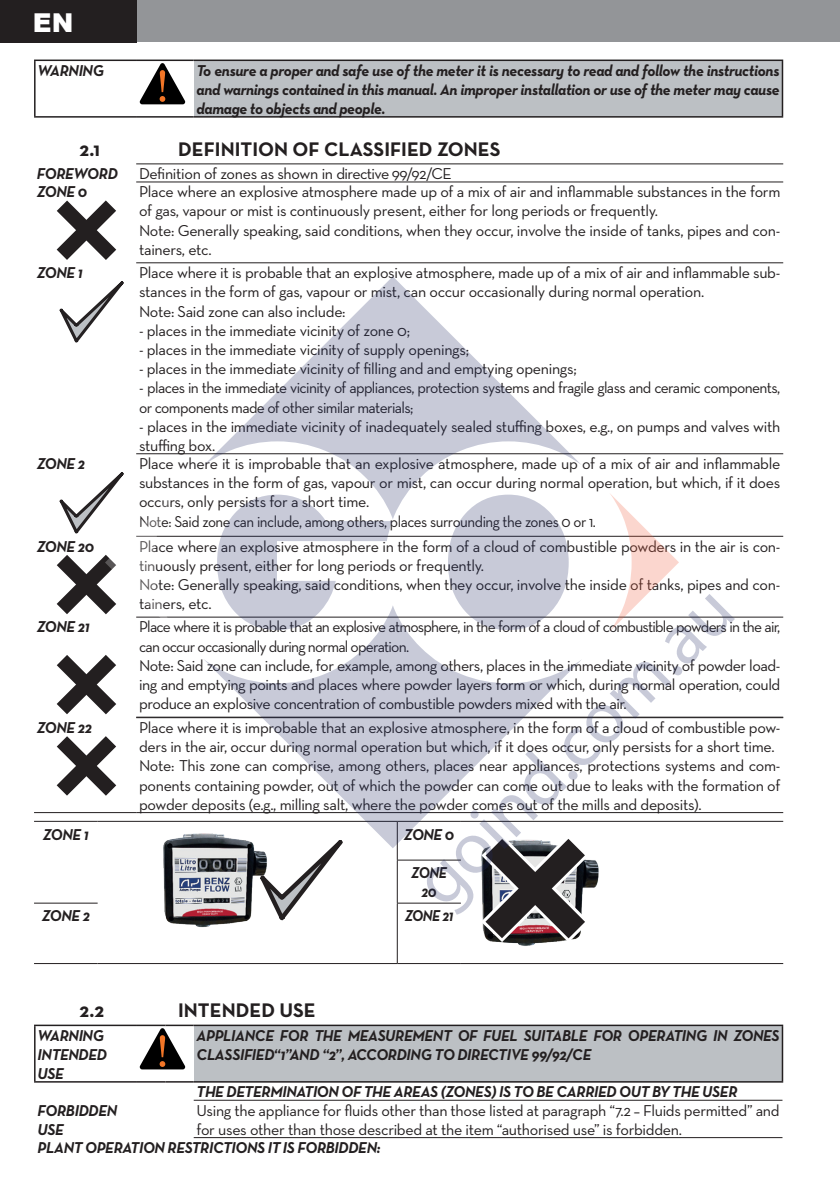
<style>
.page{position:relative;width:840px;height:1191px;background:#fff}
.page>*{position:absolute;margin:0;border:0;box-sizing:border-box;transform-origin:0 0}
.t1{font:900 26px "Arial";color:#fff}
.t2{font:700 20px "Neutraface Text";color:#231f20}
.t3{font:16px/19.2px "Neutraface Text";letter-spacing:-.02em;color:#231f20}
.t4{font:italic 700 16px/19.2px "Neutraface Text";letter-spacing:-.02em;color:#231f20;scale:.95 1}
.t5{font:16px/19.2px "Neutraface Text";letter-spacing:-.04em;color:#231f20}
.t6{font:italic 700 16px/19.2px "Neutraface Text";letter-spacing:-.02em;color:#231f20;text-align:center;scale:.89 1}
</style>
<div class="page">
<div style="left:0;top:0;width:839px;height:42px;background:#939598"></div>
<div style="left:0;top:0;width:137px;height:42px;background:#231f20"></div>
<div style="left:194px;top:60px;width:588px;height:57px;background:#bcc0c4"></div>
<hr style="left:34px;top:60px;width:103px;height:1px;background:#231f20">
<hr style="left:34px;top:61px;width:2px;height:55px;background:#231f20">
<hr style="left:137px;top:60px;width:57px;height:1px;background:#231f20">
<hr style="left:194px;top:60px;width:588px;height:1px;background:#231f20">
<hr style="left:781px;top:61px;width:1px;height:55px;background:#231f20">
<hr style="left:34px;top:116px;width:103px;height:2px;background:#231f20">
<hr style="left:137px;top:116px;width:57px;height:2px;background:#231f20">
<hr style="left:194px;top:116px;width:588px;height:2px;background:#231f20">
<svg style="left:140px;top:63px;width:45px;height:41px"></svg>
<hr style="left:136px;top:163px;width:646px;height:1px;background:#231f20">
<hr style="left:136px;top:182px;width:646px;height:1px;background:#231f20">
<hr style="left:136px;top:262px;width:646px;height:1px;background:#231f20">
<hr style="left:136px;top:453px;width:646px;height:1px;background:#231f20">
<hr style="left:136px;top:536px;width:646px;height:1px;background:#231f20">
<hr style="left:136px;top:617px;width:646px;height:1px;background:#231f20">
<svg style="left:56px;top:200px;width:61px;height:60px"></svg>
<svg style="left:59px;top:281px;width:65px;height:62px"></svg>
<svg style="left:56px;top:655px;width:60px;height:60px"></svg>
<hr style="left:34px;top:812px;width:102px;height:1px;background:#231f20">
<hr style="left:136px;top:717px;width:646px;height:1px;background:#231f20">
<hr style="left:136px;top:812px;width:646px;height:1px;background:#231f20">
<svg style="left:56px;top:736px;width:61px;height:60px"></svg>
<hr style="left:34px;top:821px;width:64px;height:1px;background:#231f20">
<hr style="left:98px;top:821px;width:299px;height:1px;background:#231f20">
<hr style="left:98px;top:963px;width:299px;height:1px;background:#231f20">
<hr style="left:460px;top:821px;width:322px;height:1px;background:#231f20">
<hr style="left:460px;top:963px;width:322px;height:1px;background:#231f20">
<hr style="left:397px;top:859px;width:63px;height:1px;background:#231f20">
<hr style="left:34px;top:902px;width:64px;height:1px;background:#231f20">
<hr style="left:34px;top:963px;width:64px;height:1px;background:#231f20">
<hr style="left:397px;top:902px;width:63px;height:1px;background:#231f20">
<hr style="left:397px;top:963px;width:63px;height:1px;background:#231f20">
<hr style="left:397px;top:821px;width:1px;height:39px;background:#231f20">
<hr style="left:397px;top:860px;width:1px;height:43px;background:#231f20">
<hr style="left:397px;top:903px;width:1px;height:60px;background:#231f20">
<img style="left:163px;top:833px;width:95px;height:95px">
<svg style="left:258px;top:848px;width:81px;height:73px"></svg>
<div style="left:194px;top:1025px;width:588px;height:56px;background:#bcc0c4"></div>
<hr style="left:34px;top:1024px;width:103px;height:2px;background:#231f20">
<hr style="left:34px;top:1026px;width:2px;height:55px;background:#231f20">
<hr style="left:137px;top:1024px;width:28px;height:2px;background:#231f20">
<hr style="left:165px;top:1024px;width:29px;height:2px;background:#231f20">
<hr style="left:194px;top:1024px;width:588px;height:2px;background:#231f20">
<hr style="left:781px;top:1026px;width:1px;height:55px;background:#231f20">
<hr style="left:34px;top:1081px;width:103px;height:1px;background:#231f20">
<svg style="left:137px;top:1081px;width:57px;height:1px"></svg>
<hr style="left:194px;top:1081px;width:588px;height:1px;background:#231f20">
<hr style="left:194px;top:1100px;width:588px;height:1px;background:#231f20">
<hr style="left:194px;top:1137px;width:588px;height:1px;background:#231f20">
<svg style="left:140px;top:1028px;width:45px;height:41px"></svg>
<svg style="left:203px;top:276px;width:378px;height:243px"></svg>
<svg style="left:203px;top:606px;width:221px;height:242px"></svg>
<svg style="left:217px;top:494px;width:175px;height:136px"></svg>
<svg style="left:56px;top:472px;width:121px;height:146px"></svg>
<svg style="left:424px;top:493px;width:310px;height:450px"></svg>
<h1 class="t1" style="left:33px;top:3px;width:42px">EN</h1>
<p class="t4" style="left:38px;top:60px;width:71px">WARNING</p>
<p class="t4" style="left:196px;top:60px;width:615px;text-align:justify">To ensure a proper and safe use of the meter it is necessary to read and follow the instructions and warnings contained in this manual. An improper installation or use of the meter may cause damage to objects and people.</p>
<p class="t2" style="left:79px;top:136px;width:22px">2.1</p>
<p class="t2" style="left:178px;top:136px;width:324px">DEFINITION OF CLASSIFIED ZONES</p>
<p class="t4" style="left:37px;top:164px;width:87px">FOREWORD</p>
<p class="t3" style="left:139px;top:164px;width:314px">Definition of zones as shown in directive 99/92/CE</p>
<p class="t4" style="left:37px;top:182px;width:54px">ZONE 0</p>
<p class="t3" style="left:139px;top:182px;width:642px">Place where an explosive atmosphere made up of a mix of air and inflammable substances in the form of gas, vapour or mist is continuously present, either for long periods or frequently.<br>Note: Generally speaking, said conditions, when they occur, involve the inside of tanks, pipes and con&shy;tainers, etc.</p>
<p class="t4" style="left:37px;top:263px;width:50px">ZONE 1</p>
<p class="t3" style="left:139px;top:263px;width:642px">Place where it is probable that an explosive atmosphere, made up of a mix of air and inflammable sub&shy;stances in the form of gas, vapour or mist, can occur occasionally during normal operation.<br>Note: Said zone can also include:</p>
<p class="t3" style="left:139px;top:320px;width:272px">- places in the immediate vicinity of zone 0;</p>
<p class="t3" style="left:139px;top:340px;width:331px">- places in the immediate vicinity of supply openings;</p>
<p class="t3" style="left:139px;top:359px;width:439px">- places in the immediate vicinity of filling and and emptying openings;</p>
<p class="t5" style="left:139px;top:378px;width:642px">- places in the immediate vicinity of appliances, protection systems and fragile glass and ceramic components, or components made of other similar materials;</p>
<p class="t3" style="left:139px;top:416px;width:642px">- places in the immediate vicinity of inadequately sealed stuffing boxes, e.g., on pumps and valves with stuffing box.</p>
<p class="t4" style="left:37px;top:454px;width:52px">ZONE 2</p>
<p class="t3" style="left:139px;top:454px;width:642px">Place where it is improbable that an explosive atmosphere, made up of a mix of air and inflammable substances in the form of gas, vapour or mist, can occur during normal operation, but which, if it does occurs, only persists for a short time.<br>Note: Said zone can include, among others, places surrounding the zones 0 or 1.</p>
<p class="t4" style="left:37px;top:536px;width:62px">ZONE 20</p>
<p class="t3" style="left:139px;top:536px;width:642px">Place where an explosive atmosphere in the form of a cloud of combustible powders in the air is con&shy;tinuously present, either for long periods or frequently.<br>Note: Generally speaking, said conditions, when they occur, involve the inside of tanks, pipes and con&shy;tainers, etc.</p>
<p class="t4" style="left:37px;top:617px;width:57px">ZONE 21</p>
<p class="t3" style="left:139px;top:617px;width:642px">Place where it is probable that an explosive atmosphere, in the form of a cloud of combustible powders in the air, can occur occasionally during normal operation.<br>Note: Said zone can include, for example, among others, places in the immediate vicinity of powder load&shy;ing and emptying points and places where powder layers form or which, during normal operation, could produce an explosive concentration of combustible powders mixed with the air.</p>
<p class="t4" style="left:37px;top:717px;width:60px">ZONE 22</p>
<p class="t3" style="left:139px;top:717px;width:642px">Place where it is improbable that an explosive atmosphere, in the form of a cloud of combustible pow&shy;ders in the air, occur during normal operation but which, if it does occur, only persists for a short time.<br>Note: This zone can comprise, among others, places near appliances, protections systems and com&shy;ponents containing powder, out of which the powder can come out due to leaks with the formation of powder deposits (e.g., milling salt, where the powder comes out of the mills and deposits).</p>
<p class="t4" style="left:43px;top:824px;width:50px">ZONE 1</p>
<p class="t4" style="left:403px;top:824px;width:54px">ZONE 0</p>
<p class="t6" style="left:411px;top:863px;width:41px">ZONE<br>20</p>
<p class="t4" style="left:42px;top:906px;width:52px">ZONE 2</p>
<p class="t6" style="left:404px;top:906px;width:56px">ZONE 21</p>
<p class="t2" style="left:79px;top:997px;width:26px">2.2</p>
<p class="t2" style="left:178px;top:997px;width:139px">INTENDED USE</p>
<p class="t4" style="left:38px;top:1025px;width:75px">WARNING<br>INTENDED<br>USE</p>
<p class="t4" style="left:196px;top:1025px;width:615px">APPLIANCE FOR THE MEASUREMENT OF FUEL SUITABLE FOR OPERATING IN ZONES<br>CLASSIFIED“1”AND “2”, ACCORDING TO DIRECTIVE 99/92/CE</p>
<p class="t4" style="left:196px;top:1082px;width:570px">THE DETERMINATION OF THE AREAS (ZONES) IS TO BE CARRIED OUT BY THE USER</p>
<p class="t4" style="left:38px;top:1100px;width:85px">FORBIDDEN<br>USE</p>
<p class="t3" style="left:196px;top:1100px;width:584px">Using the appliance for fluids other than those listed at paragraph “7.2 – Fluids permitted” and for uses other than those described at the item “authorised use” is forbidden.</p>
<p class="t4" style="left:38px;top:1137px;width:362px">PLANT OPERATION RESTRICTIONS IT IS FORBIDDEN:</p>
</div>
